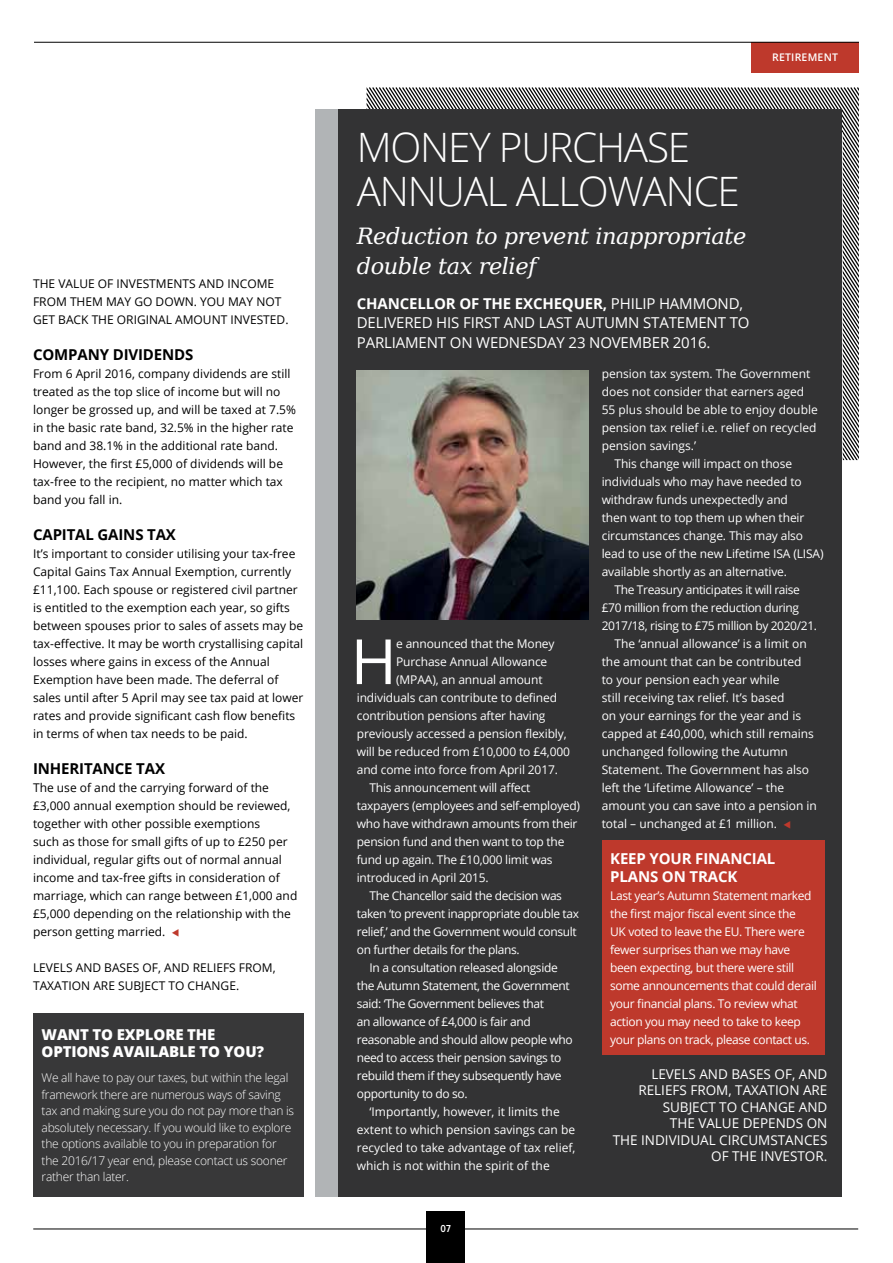
<style>
.page{position:relative;width:893px;height:1263px;background:#fff}
.page>*{position:absolute;margin:0;border:0;box-sizing:border-box;transform-origin:0 0}
.t1{font:62.4px "Open Sans";color:#fff}
.t2{font:300 40.5px/43.5px "Open Sans";letter-spacing:-.03em;color:#fff}
.t3{font:italic 22.5px/30px "DejaVu Serif";letter-spacing:-.02em;color:#fff}
.t4{font:15px/19.5px "Open Sans";letter-spacing:-.01em;color:#fff}
.t5{font:700 15px "Open Sans";letter-spacing:-.01em;color:#000}
.t6{font:800 15px/16.5px "Open Sans";letter-spacing:-.01em;color:#fff}
.t7{font:700 15px/18px "Open Sans";letter-spacing:-.01em;color:#fff}
.t8{font:13.5px/16.5px "Open Sans";color:#fff;text-align:right}
.t9{font:12px "Open Sans";letter-spacing:-.01em;color:#fff}
.t10{font:12px/18px "Open Sans";color:#000}
.t11{font:12px/18px "Open Sans";letter-spacing:-.03em;color:#fff}
.t12{font:300 12px/16.5px "Open Sans";letter-spacing:-.02em;color:#fff}
.t13{font:600 10.5px "Open Sans";letter-spacing:.02em;color:#fff}
.t14{font:600 10.5px "Proxima Nova Cond";color:#fff}
.s1{color:#be392c}
.s2{font-weight:700}
</style>
<div class="page">
<div style="left:426px;top:1212px;width:39px;height:51px;background:#000"></div>
<hr style="left:33px;top:1228px;width:825px;height:1px;background:#000">
<div style="left:751px;top:42px;width:108px;height:30px;background:#be392c"></div>
<hr style="left:34px;top:42px;width:825px;height:1px;background:#000">
<div style="left:33px;top:1013px;width:270px;height:184px;background:#383839"></div>
<svg style="left:692px;top:87px;width:167px;height:305px"></svg>
<svg style="left:536px;top:87px;width:156px;height:22px"></svg>
<svg style="left:367px;top:87px;width:169px;height:22px"></svg>
<div style="left:338px;top:109px;width:504px;height:1088px;background:#333334"></div>
<div style="left:316px;top:109px;width:22px;height:1088px;background:#b1b4b6"></div>
<div style="left:602px;top:840px;width:223px;height:214px;background:#be392c"></div>
<img style="left:357px;top:370px;width:232px;height:249px">
<p class="t10" style="left:33px;top:274px;width:257px">THE VALUE OF INVESTMENTS AND INCOME<br>FROM THEM MAY GO DOWN. YOU MAY NOT<br>GET BACK THE ORIGINAL AMOUNT INVESTED.</p>
<p class="t5" style="left:33px;top:344px;width:162px">COMPANY DIVIDENDS</p>
<p class="t10" style="left:33px;top:364px;width:264px">From 6 April 2016, company dividends are still treated as the top slice of income but will no longer be grossed up, and will be taxed at 7.5% in the basic rate band, 32.5% in the higher rate band and 38.1% in the additional rate band.<br>However, the first £5,000 of dividends will be tax-free to the recipient, no matter which tax band you fall in.</p>
<p class="t5" style="left:33px;top:524px;width:144px">CAPITAL GAINS TAX</p>
<p class="t10" style="left:33px;top:544px;width:272px">It’s important to consider utilising your tax-free Capital Gains Tax Annual Exemption, currently £11,100. Each spouse or registered civil partner is entitled to the exemption each year, so gifts between spouses prior to sales of assets may be tax-effective. It may be worth crystallising capital losses where gains in excess of the Annual Exemption have been made. The deferral of sales until after 5 April may see tax paid at lower rates and provide significant cash flow benefits in terms of when tax needs to be paid.</p>
<p class="t5" style="left:33px;top:758px;width:133px">INHERITANCE TAX</p>
<p class="t10" style="left:33px;top:778px;width:266px">The use of and the carrying forward of the £3,000 annual exemption should be reviewed, together with other possible exemptions<br>such as those for small gifts of up to £250 per individual, regular gifts out of normal annual income and tax-free gifts in consideration of marriage, which can range between £1,000 and £5,000 depending on the relationship with the person getting married. <span class="s1">▼</span></p>
<p class="t10" style="left:33px;top:958px;width:244px">LEVELS AND BASES OF, AND RELIEFS FROM,<br>TAXATION ARE SUBJECT TO CHANGE.</p>
<p class="t6" style="left:42px;top:1026px;width:224px">WANT TO EXPLORE THE<br>OPTIONS AVAILABLE TO YOU?</p>
<p class="t12" style="left:42px;top:1069px;width:254px">We all have to pay our taxes, but within the legal framework there are numerous ways of saving tax and making sure you do not pay more than is absolutely necessary. If you would like to explore the options available to you in preparation for the 2016/17 year end, please contact us sooner rather than later.</p>
<p class="t13" style="left:772px;top:50px;width:67px">RETIREMENT</p>
<h2 class="t2" style="left:357px;top:125px;width:385px">MONEY PURCHASE<br>ANNUAL ALLOWANCE</h2>
<h3 class="t3" style="left:357px;top:219px;width:391px">Reduction to prevent inappropriate double tax relief</h3>
<p class="t4" style="left:357px;top:293px;width:394px"><span class="s2">CHANCELLOR OF THE EXCHEQUER,</span> PHILIP HAMMOND,<br>DELIVERED HIS FIRST AND LAST AUTUMN STATEMENT TO<br>PARLIAMENT ON WEDNESDAY 23 NOVEMBER 2016.</p>
<h1 class="t1" style="left:351px;top:619px;width:48px">H</h1>
<p class="t9" style="left:396px;top:635px;width:160px">e announced that the Money</p>
<p class="t9" style="left:396px;top:653px;width:153px">Purchase Annual Allowance</p>
<p class="t9" style="left:396px;top:671px;width:148px">(MPAA), an annual amount</p>
<p class="t9" style="left:357px;top:689px;width:202px">individuals can contribute to defined</p>
<p class="t9" style="left:357px;top:707px;width:190px">contribution pensions after having</p>
<p class="t9" style="left:357px;top:725px;width:211px">previously accessed a pension flexibly,</p>
<p class="t9" style="left:357px;top:743px;width:215px">will be reduced from £10,000 to £4,000</p>
<p class="t9" style="left:357px;top:761px;width:203px">and come into force from April 2017.</p>
<p class="t9" style="left:370px;top:779px;width:162px">This announcement will affect</p>
<p class="t9" style="left:357px;top:797px;width:225px">taxpayers (employees and self-employed)</p>
<p class="t9" style="left:357px;top:815px;width:222px">who have withdrawn amounts from their</p>
<p class="t9" style="left:357px;top:833px;width:209px">pension fund and then want to top the</p>
<p class="t9" style="left:357px;top:851px;width:197px">fund up again. The £10,000 limit was</p>
<p class="t9" style="left:357px;top:869px;width:133px">introduced in April 2015.</p>
<p class="t11" style="left:370px;top:886px;width:194px">The Chancellor said the decision was</p>
<p class="t11" style="left:357px;top:904px;width:224px">taken ‘to prevent inappropriate double tax</p>
<p class="t11" style="left:357px;top:922px;width:221px">relief,’ and the Government would consult</p>
<p class="t11" style="left:357px;top:940px;width:164px">on further details for the plans.</p>
<p class="t11" style="left:370px;top:958px;width:190px">In a consultation released alongside</p>
<p class="t11" style="left:357px;top:976px;width:215px">the Autumn Statement, the Government</p>
<p class="t11" style="left:357px;top:994px;width:189px">said: ‘The Government believes that</p>
<p class="t11" style="left:357px;top:1012px;width:176px">an allowance of £4,000 is fair and</p>
<p class="t11" style="left:357px;top:1030px;width:217px">reasonable and should allow people who</p>
<p class="t11" style="left:357px;top:1048px;width:206px">need to access their pension savings to</p>
<p class="t11" style="left:357px;top:1066px;width:206px">rebuild them if they subsequently have</p>
<p class="t11" style="left:357px;top:1084px;width:112px">opportunity to do so.</p>
<p class="t9" style="left:370px;top:1103px;width:192px">‘Importantly, however, it limits the</p>
<p class="t9" style="left:357px;top:1121px;width:220px">extent to which pension savings can be</p>
<p class="t9" style="left:357px;top:1139px;width:220px">recycled to take advantage of tax relief,</p>
<p class="t9" style="left:357px;top:1157px;width:194px">which is not within the spirit of the</p>
<p class="t14" style="left:441px;top:1223px;width:12px">07</p>
<p class="t9" style="left:602px;top:365px;width:210px">pension tax system. The Government</p>
<p class="t9" style="left:602px;top:383px;width:204px">does not consider that earners aged</p>
<p class="t9" style="left:602px;top:401px;width:218px">55 plus should be able to enjoy double</p>
<p class="t9" style="left:602px;top:419px;width:216px">pension tax relief i.e. relief on recycled</p>
<p class="t9" style="left:602px;top:437px;width:96px">pension savings.’</p>
<p class="t9" style="left:614px;top:455px;width:179px">This change will impact on those</p>
<p class="t9" style="left:602px;top:473px;width:202px">individuals who may have needed to</p>
<p class="t9" style="left:602px;top:491px;width:188px">withdraw funds unexpectedly and</p>
<p class="t9" style="left:602px;top:509px;width:204px">then want to top them up when their</p>
<p class="t9" style="left:602px;top:527px;width:203px">circumstances change. This may also</p>
<p class="t9" style="left:602px;top:545px;width:223px">lead to use of the new Lifetime ISA (LISA)</p>
<p class="t9" style="left:602px;top:563px;width:187px">available shortly as an alternative.</p>
<p class="t11" style="left:614px;top:580px;width:187px">The Treasury anticipates it will raise</p>
<p class="t11" style="left:602px;top:598px;width:199px">£70 million from the reduction during</p>
<p class="t11" style="left:602px;top:616px;width:217px">2017/18, rising to £75 million by 2020/21.</p>
<p class="t9" style="left:614px;top:635px;width:194px">The ‘annual allowance’ is a limit on</p>
<p class="t9" style="left:602px;top:653px;width:201px">the amount that can be contributed</p>
<p class="t9" style="left:602px;top:671px;width:179px">to your pension each year while</p>
<p class="t9" style="left:602px;top:689px;width:184px">still receiving tax relief. It’s based</p>
<p class="t9" style="left:602px;top:707px;width:201px">on your earnings for the year and is</p>
<p class="t9" style="left:602px;top:725px;width:214px">capped at £40,000, which still remains</p>
<p class="t9" style="left:602px;top:743px;width:188px">unchanged following the Autumn</p>
<p class="t9" style="left:602px;top:761px;width:209px">Statement. The Government has also</p>
<p class="t9" style="left:602px;top:779px;width:184px">left the ‘Lifetime Allowance’ – the</p>
<p class="t9" style="left:602px;top:797px;width:217px">amount you can save into a pension in</p>
<p class="t9" style="left:602px;top:815px;width:191px">total – unchanged at £1 million. <span class="s1">▼</span></p>
<p class="t7" style="left:610px;top:849px;width:167px">KEEP YOUR FINANCIAL<br>PLANS ON TRACK</p>
<p class="t11" style="left:610px;top:886px;width:208px">Last year’s Autumn Statement marked the first major fiscal event since the<br>UK voted to leave the EU. There were fewer surprises than we may have been expecting, but there were still some announcements that could derail your financial plans. To review what action you may need to take to keep your plans on track, please contact us.</p>
<p class="t8" style="left:613px;top:1065px;width:216px">LEVELS AND BASES OF, AND<br>RELIEFS FROM, TAXATION ARE<br>SUBJECT TO CHANGE AND<br>THE VALUE DEPENDS ON<br>THE INDIVIDUAL CIRCUMSTANCES<br>OF THE INVESTOR.</p>
</div>
